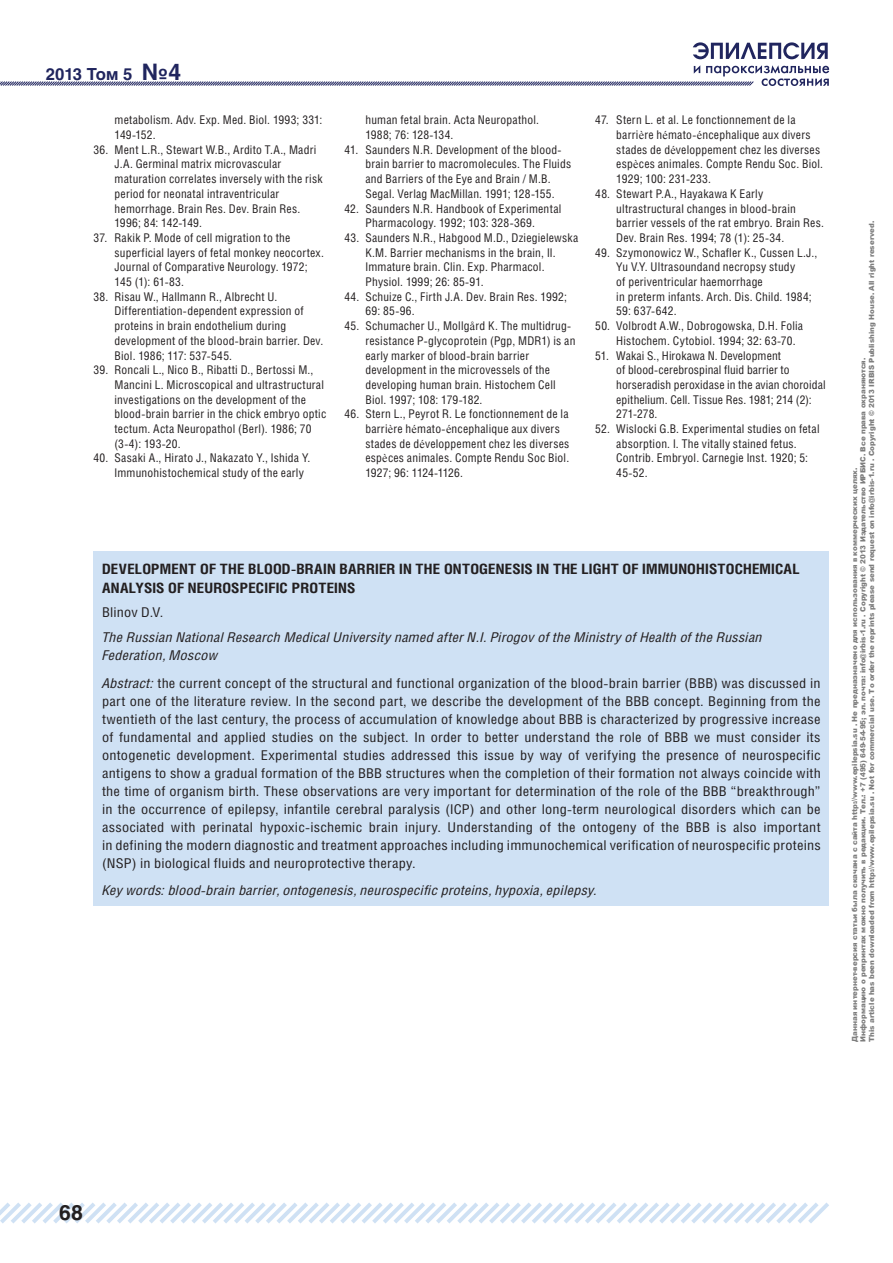
<style>
.page{position:relative;width:893px;height:1263px;background:#fff}
.page>*{position:absolute;margin:0;border:0;box-sizing:border-box;transform-origin:0 0}
.t1{font:700 21px "Helios";color:#231f20}
.t2{font:700 16.5px "Helios";letter-spacing:-.005em;color:#20255e}
.t3{font:700 14.25px/18.5px "Helios Cond";letter-spacing:.01em;color:#231f20;scale:1.1 1}
.t4{font:13.5px/18px "Helios Cond";letter-spacing:.01em;color:#231f20;text-align:justify;scale:1.1 1}
.t5{font:italic 13.5px/18px "Helios Cond";letter-spacing:.01em;color:#231f20;scale:1.1 1}
.t6{font:12px/14.7px "Helios Cond";letter-spacing:.02em;color:#231f20}
.t7{font:900 7.05px/8.6px "Arial";color:rgb(0 0 0/.51)}
.s1{font-size:22.5px}
.s2{font-family:"Times New Roman"}
.s3{font-style:italic}
</style>
<div class="page">
<svg style="left:0;top:1202px;width:829px;height:22px"></svg>
<svg style="left:693px;top:42px;width:135px;height:17px"></svg>
<svg style="left:0;top:65px;width:829px;height:22px"></svg>
<div style="left:94px;top:552px;width:735px;height:354px;background:#cfe1f4"></div>
<h2 class="t2" style="left:46px;top:65px;width:137px">2013 Том 5 <span class="s1">№4</span></h2>
<p class="t6" style="left:115px;top:114px;width:209px">metabolism. Adv. Exp. Med. Biol. 1993; 331:<br>149-152.</p>
<p class="t6" style="left:115px;top:143px;width:210px;text-indent:-21px">36. Ment L.R., Stewart W.B., Ardito T.A., Madri J.A. Germinal matrix microvascular maturation correlates inversely with the risk period for neonatal intraventricular hemorrhage. Brain Res. Dev. Brain Res.<br>1996; 84: 142-149.</p>
<p class="t6" style="left:115px;top:232px;width:211px;text-indent:-21px">37. Rakik P. Mode of cell migration to the superficial layers of fetal monkey neocortex.<br>Journal of Comparative Neurology. 1972; 145 (1): 61-83.</p>
<p class="t6" style="left:115px;top:290px;width:210px;text-indent:-21px">38. Risau W., Hallmann R., Albrecht U.<br>Differentiation-dependent expression of proteins in brain endothelium during development of the blood-brain barrier. Dev.<br>Biol. 1986; 117: 537-545.</p>
<p class="t6" style="left:115px;top:364px;width:213px;text-indent:-21px">39. Roncali L., Nico B., Ribatti D., Bertossi M., Mancini L. Microscopical and ultrastructural investigations on the development of the blood-brain barrier in the chick embryo optic tectum. Acta Neuropathol (Berl). 1986; 70 (3-4): 193-20.</p>
<p class="t6" style="left:115px;top:452px;width:197px;text-indent:-21px">40. Sasaki A., Hirato J., Nakazato Y., Ishida Y.<br>Immunohistochemical study of the early</p>
<p class="t6" style="left:365px;top:114px;width:175px">human fetal brain. Acta Neuropathol.<br>1988; 76: 128-134.</p>
<p class="t6" style="left:365px;top:143px;width:207px;text-indent:-21px">41. Saunders N.R. Development of the blood&shy;brain barrier to macromolecules. The Fluids and Barriers of the Eye and Brain / M.B.<br>Segal. Verlag MacMillan. 1991; 128-155.</p>
<p class="t6" style="left:344px;top:202px;width:218px;text-align:center">42. Saunders N.R. Handbook of Experimental<br>Pharmacology. 1992; 103: 328-369.</p>
<p class="t6" style="left:365px;top:232px;width:214px;text-indent:-21px">43. Saunders N.R., Habgood M.D., Dziegielewska K.M. Barrier mechanisms in the brain, II.<br>Immature brain. Clin. Exp. Pharmacol.<br>Physiol. 1999; 26: 85-91.</p>
<p class="t6" style="left:365px;top:290px;width:203px;text-indent:-21px">44. Schuize C., Firth J.A. Dev. Brain Res. 1992;<br>69: 85-96.</p>
<p class="t6" style="left:365px;top:320px;width:211px;text-indent:-21px">45. Schumacher U., Mollg<span class="s2">å</span>rd K. The multidrug&shy;resistance P-glycoprotein (Pgp, MDR1) is an early marker of blood-brain barrier development in the microvessels of the developing human brain. Histochem Cell Biol. 1997; 108: 179-182.</p>
<p class="t6" style="left:365px;top:408px;width:205px;text-indent:-21px">46. Stern L., Peyrot R. Le fonctionnement de la barri<span class="s2">è</span>re h<span class="s2">é</span>mato-<span class="s2">é</span>ncephalique aux divers stades de d<span class="s2">é</span>veloppement chez les diverses esp<span class="s2">è</span>ces animales. Compte Rendu Soc Biol.<br>1927; 96: 1124-1126.</p>
<p class="t6" style="left:616px;top:114px;width:208px;text-indent:-21px">47. Stern L. et al. Le fonctionnement de la barri<span class="s2">è</span>re h<span class="s2">é</span>mato-<span class="s2">é</span>ncephalique aux divers stades de d<span class="s2">é</span>veloppement chez les diverses esp<span class="s2">è</span>ces animales. Compte Rendu Soc. Biol.<br>1929; 100: 231-233.</p>
<p class="t6" style="left:616px;top:187px;width:209px;text-indent:-21px">48. Stewart P.A., Hayakawa K Early ultrastructural changes in blood-brain barrier vessels of the rat embryo. Brain Res.<br>Dev. Brain Res. 1994; 78 (1): 25-34.</p>
<p class="t6" style="left:616px;top:246px;width:203px;text-indent:-21px">49. Szymonowicz W., Schafler K., Cussen L.J., Yu V.Y. Ultrasoundand necropsy study<br>of periventricular haemorrhage<br>in preterm infants. Arch. Dis. Child. 1984; 59: 637-642.</p>
<p class="t6" style="left:616px;top:320px;width:188px;text-indent:-21px">50. Volbrodt A.W., Dobrogowska, D.H. Folia<br>Histochem. Cytobiol. 1994; 32: 63-70.</p>
<p class="t6" style="left:616px;top:349px;width:211px;text-indent:-21px">51. Wakai S., Hirokawa N. Development<br>of blood-cerebrospinal fluid barrier to horseradish peroxidase in the avian choroidal epithelium. Cell. Tissue Res. 1981; 214 (2):<br>271-278.</p>
<p class="t6" style="left:616px;top:423px;width:205px;text-indent:-21px">52. Wislocki G.B. Experimental studies on fetal absorption. I. The vitally stained fetus.<br>Contrib. Embryol. Carnegie Inst. 1920; 5:<br>45-52.</p>
<p class="t3" style="left:102px;top:561px;width:636px">DEVELOPMENT OF THE BLOOD-BRAIN BARRIER IN THE ONTOGENESIS IN THE LIGHT OF IMMUNOHISTOCHEMICAL<br>ANALYSIS OF NEUROSPECIFIC PROTEINS</p>
<p class="t4" style="left:102px;top:605px;width:57px">Blinov D.V.</p>
<p class="t5" style="left:102px;top:629px;width:602px">The Russian National Research Medical University named after N.I. Pirogov of the Ministry of Health of the Russian<br>Federation, Moscow</p>
<p class="t4" style="left:102px;top:676px;width:655px"><span class="s3">Abstract:</span> the current concept of the structural and functional organization of the blood-brain barrier (BBB) was discussed in part one of the literature review. In the second part, we describe the development of the BBB concept. Beginning from the twentieth of the last century, the process of accumulation of knowledge about BBB is characterized by progressive increase of fundamental and applied studies on the subject. In order to better understand the role of BBB we must consider its ontogenetic development. Experimental studies addressed this issue by way of verifying the presence of neurospecific antigens to show a gradual formation of the BBB structures when the completion of their formation not always coincide with the time of organism birth. These observations are very important for determination of the role of the BBB “breakthrough” in the occurrence of epilepsy, infantile cerebral paralysis (ICP) and other long-term neurological disorders which can be associated with perinatal hypoxic-ischemic brain injury. Understanding of the ontogeny of the BBB is also important in defining the modern diagnostic and treatment approaches including immunochemical verification of neurospecific proteins (NSP) in biological fluids and neuroprotective therapy.</p>
<p class="t5" style="left:102px;top:882px;width:451px">Key words: blood-brain barrier, ontogenesis, neurospecific proteins, hypoxia, epilepsy.</p>
<p class="t7" style="left:850px;top:1042px;width:822px;rotate:-90deg">Данная интернет-версия статьи была скачана с сайта http://www.epilepsia.su . Не предназначено для использования в коммерческих целях.<br>Информацию о репринтах можно получить в редакции. Тел.: +7 (495) 649-54-95; эл. почта: info@irbis-1.ru . Copyright © 2013 Издательство ИРБИС. Все права охраняются.<br>This article has been downloaded from http://www.epilepsia.su . Not for commercial use. To order the reprints please send request on info@irbis-1.ru . Copyright © 2013 IRBIS Publishing House. All right reserved.</p>
<h1 class="t1" style="left:59px;top:1200px;width:25px">68</h1>
</div>
